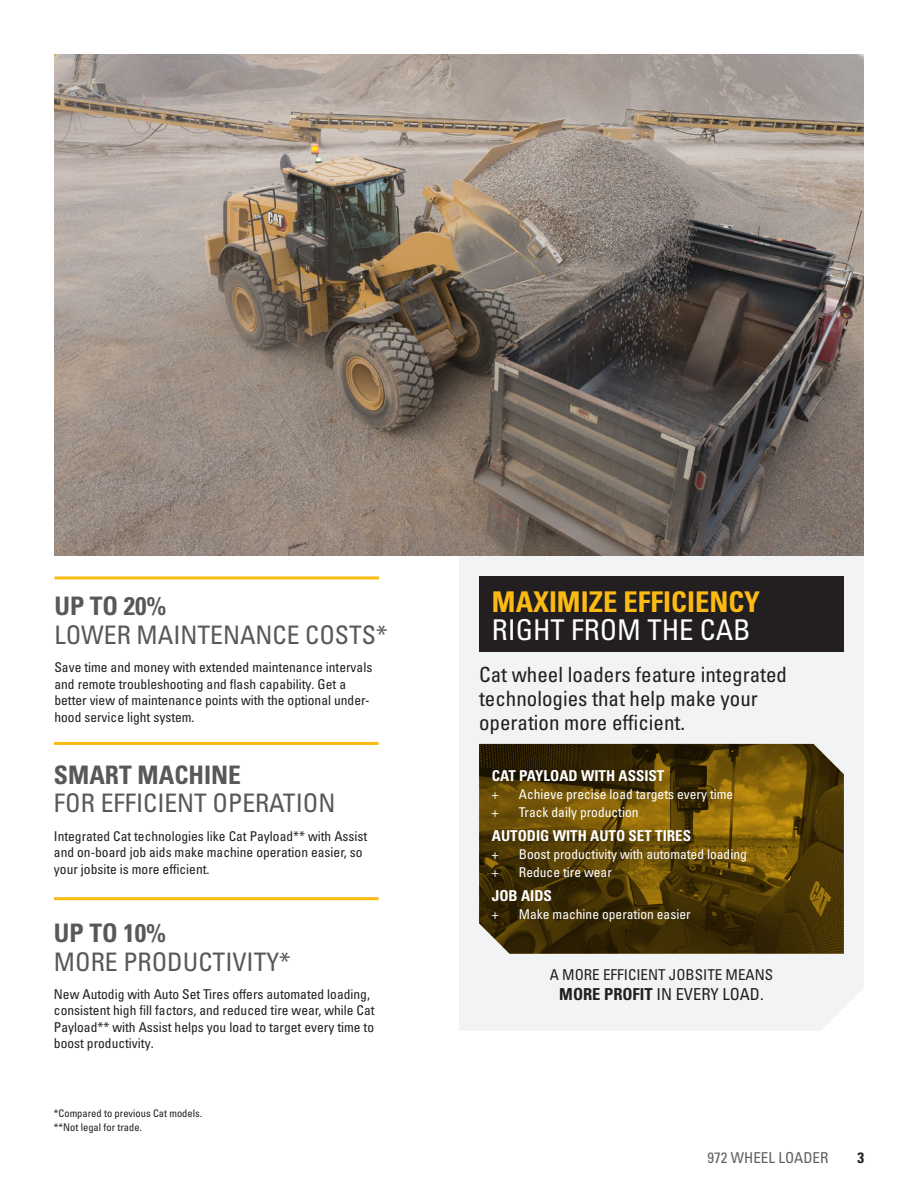
<style>
.page{position:relative;width:918px;height:1188px;background:#fff}
.page>*{position:absolute;margin:0;border:0;box-sizing:border-box;transform-origin:0 0}
.t1{font:28.65px/28.7px "Univers LTCYR 67 Bold Cond";color:#fcba13}
.t2{font:condensed 25.5px/28.5px "Univers LTCYR 57";color:#57585a}
.t3{font:condensed 21px/24px "Univers LTCYR 57";color:#231f20}
.t4{font:condensed 16.5px "Univers LTCYR 57";color:#231f20}
.t5{font:15px "Univers LTCYR 67 Bold Cond";color:#fff}
.t6{font:condensed 15px "Univers LTCYR 57";color:#231f20}
.t7{font:condensed 15px "Univers LTCYR 57";color:#5d6163}
.t8{font:15px "Univers LTCYR 67 Bold Cond";color:#231f20}
.Benefit_black{font:condensed 13.5px/16.5px "Univers LTCYR 57";color:#231f20}
.t9{font:condensed 13.5px "Univers LTCYR 57";color:#fff}
.Benefit_black-2{font:condensed 10.5px "Univers LTCYR 57";color:#231f20}
.s1{font-family:"Univers LTCYR 67 Bold Cond";font-stretch:normal}
.s2{font-family:"Univers LTCYR 57";font-stretch:condensed;color:#fff}
</style>
<div class="page">
<div style="left:459px;top:555px;width:405px;height:476px;background:#f2f3f4"></div>
<img style="left:54px;top:54px;width:810px;height:501px">
<hr style="left:54px;top:742px;width:325px;height:3px;background:#fcba13">
<hr style="left:54px;top:897px;width:325px;height:3px;background:#fcba13">
<hr style="left:55px;top:576px;width:324px;height:3px;background:#fcba13">
<svg style="left:479px;top:744px;width:365px;height:210px;background:#564008"></svg>
<div style="left:479px;top:576px;width:365px;height:76px;background:#231f20"></div>
<p class="t2" style="left:54px;top:591px;width:334px"><span class="s1">UP TO 20%<br></span>LOWER MAINTENANCE COSTS*</p>
<p class="Benefit_black" style="left:54px;top:659px;width:319px">Save time and money with extended maintenance intervals and remote troubleshooting and flash capability. Get a better view of maintenance points with the optional under&shy;hood service light system.</p>
<p class="t2" style="left:54px;top:760px;width:283px"><span class="s1">SMART MACHINE<br></span>FOR EFFICIENT OPERATION</p>
<p class="Benefit_black" style="left:54px;top:827px;width:315px">Integrated Cat technologies like Cat Payload** with Assist and on-board job aids make machine operation easier, so your jobsite is more efficient.</p>
<p class="t2" style="left:54px;top:918px;width:238px"><span class="s1">UP TO 10%<br></span>MORE PRODUCTIVITY*</p>
<p class="Benefit_black" style="left:54px;top:986px;width:322px">New Autodig with Auto Set Tires offers automated loading, consistent high fill factors, and reduced tire wear, while Cat Payload** with Assist helps you load to target every time to boost productivity.</p>
<p class="Benefit_black-2" style="left:54px;top:1107px;width:150px">*Compared to previous Cat models.</p>
<p class="Benefit_black-2" style="left:54px;top:1121px;width:90px">**Not legal for trade.</p>
<p class="t1" style="left:492px;top:587px;width:270px">MAXIMIZE EFFICIENCY<br><span class="s2">RIGHT FROM THE CAB</span></p>
<p class="t3" style="left:479px;top:662px;width:309px">Cat wheel loaders feature integrated technologies that help make your operation more efficient.</p>
<p class="t5" style="left:492px;top:767px;width:174px">CAT PAYLOAD WITH ASSIST</p>
<p class="t9" style="left:492px;top:786px;width:8px">+</p>
<p class="t9" style="left:519px;top:786px;width:216px">Achieve precise load targets every time</p>
<p class="t9" style="left:492px;top:804px;width:8px">+</p>
<p class="t9" style="left:519px;top:804px;width:121px">Track daily production</p>
<p class="t5" style="left:492px;top:827px;width:201px">AUTODIG WITH AUTO SET TIRES</p>
<p class="t9" style="left:492px;top:846px;width:8px">+</p>
<p class="t9" style="left:519px;top:846px;width:229px">Boost productivity with automated loading</p>
<p class="t9" style="left:492px;top:864px;width:8px">+</p>
<p class="t9" style="left:519px;top:864px;width:94px">Reduce tire wear</p>
<p class="t5" style="left:492px;top:887px;width:61px">JOB AIDS</p>
<p class="t9" style="left:492px;top:906px;width:8px">+</p>
<p class="t9" style="left:519px;top:906px;width:173px">Make machine operation easier</p>
<p class="t6" style="left:550px;top:965px;width:225px">A MORE EFFICIENT JOBSITE MEANS</p>
<p class="t4" style="left:559px;top:983px;width:206px"><span class="s1">MORE PROFIT</span> IN EVERY LOAD.</p>
<p class="t7" style="left:708px;top:1148px;width:122px">972 WHEEL LOADER</p>
<p class="t8" style="left:857px;top:1148px;width:8px">3</p>
</div>
